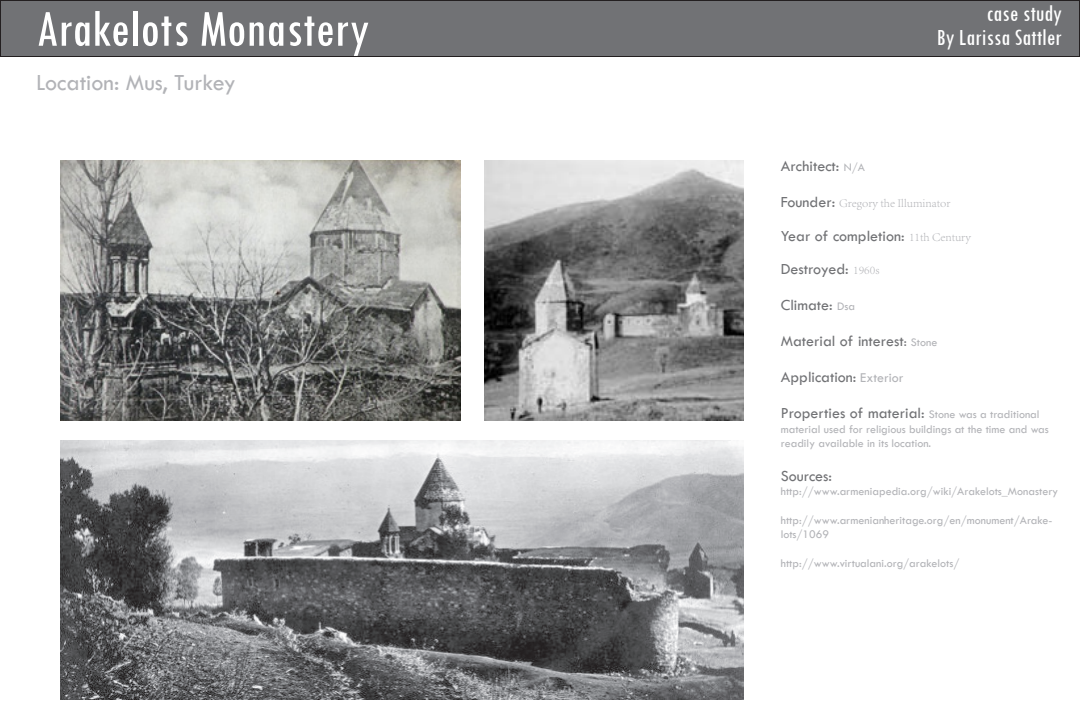
<style>
.page{position:relative;width:1080px;height:720px;background:#fff}
.page>*{position:absolute;margin:0;border:0;box-sizing:border-box;transform-origin:0 0}
.t1{font:condensed 54px "Tw Cen";color:#fff}
.t2{font:condensed 24px "Tw Cen";color:#fff}
.t3{font:24px "Tw Cen";color:#b2b3b7}
.t4{font:16px "Tw Cen";color:#717275}
.t5{font:12px/14.4px "Tw Cen";color:#b2b3b7}
.t6{font:300 12px "Adobe Song Std";color:#b2b3b7}
.s1{font-size:12px;color:#b2b3b7}
.s2{font-family:"Tw Cen";font-weight:400;font-size:16px;color:#717275}
.s3{font-family:"Adobe Song Std";font-weight:300;font-size:12px;color:#b2b3b7}
.s4{font-size:14px}
.s5{font-size:14px;color:#b2b3b7}
</style>
<div class="page">
<div style="left:0;top:0;width:1079px;height:56px;background:#717275"></div>
<div style="left:0;top:0;width:1080px;height:57px;border:1px solid #231f20"></div>
<img style="left:60px;top:160px;width:401px;height:260px">
<img style="left:60px;top:441px;width:684px;height:259px">
<img style="left:485px;top:160px;width:258px;height:260px">
<p class="t1" style="left:36px;top:-4px;width:335px">Arakelots Monastery</p>
<p class="t2" style="left:987px;top:-1px;width:77px">case study</p>
<p class="t2" style="left:937px;top:23px;width:126px">By Larissa Sattler</p>
<p class="t3" style="left:36px;top:68px;width:201px">Location: Mus, Turkey</p>
<p class="t4" style="left:781px;top:156px;width:86px">Architect: <span class="s1">N/A</span></p>
<p class="t6" style="left:781px;top:196px;width:171px"><span class="s2">Founder:</span> Gregory the Illuminator</p>
<p class="t4" style="left:781px;top:226px;width:192px">Year of completion: <span class="s3">11th Century</span></p>
<p class="t4" style="left:781px;top:260px;width:100px">Destroyed: <span class="s3">1960s</span></p>
<p class="t4" style="left:781px;top:296px;width:76px">Climate: <span class="s1">Dsa</span></p>
<p class="t4" style="left:781px;top:332px;width:158px">Material of interest<span class="s4">:</span> <span class="s1">Stone</span></p>
<p class="t4" style="left:781px;top:368px;width:124px">Application: <span class="s5">Exterior</span></p>
<p class="t4" style="left:781px;top:404px;width:260px">Properties of material: <span class="s1">Stone was a traditional</span></p>
<p class="t5" style="left:781px;top:422px;width:270px">material used for religious buildings at the time and was readily available in its location.</p>
<p class="t4" style="left:781px;top:466px;width:53px">Sources:</p>
<p class="t5" style="left:781px;top:484px;width:279px">http://www.armeniapedia.org/wiki/Arakelots_Monastery</p>
<p class="t5" style="left:781px;top:513px;width:273px">http://www.armenianheritage.org/en/monument/Arake&shy;lots/1069</p>
<p class="t5" style="left:781px;top:556px;width:180px">http://www.virtualani.org/arakelots/</p>
</div>
